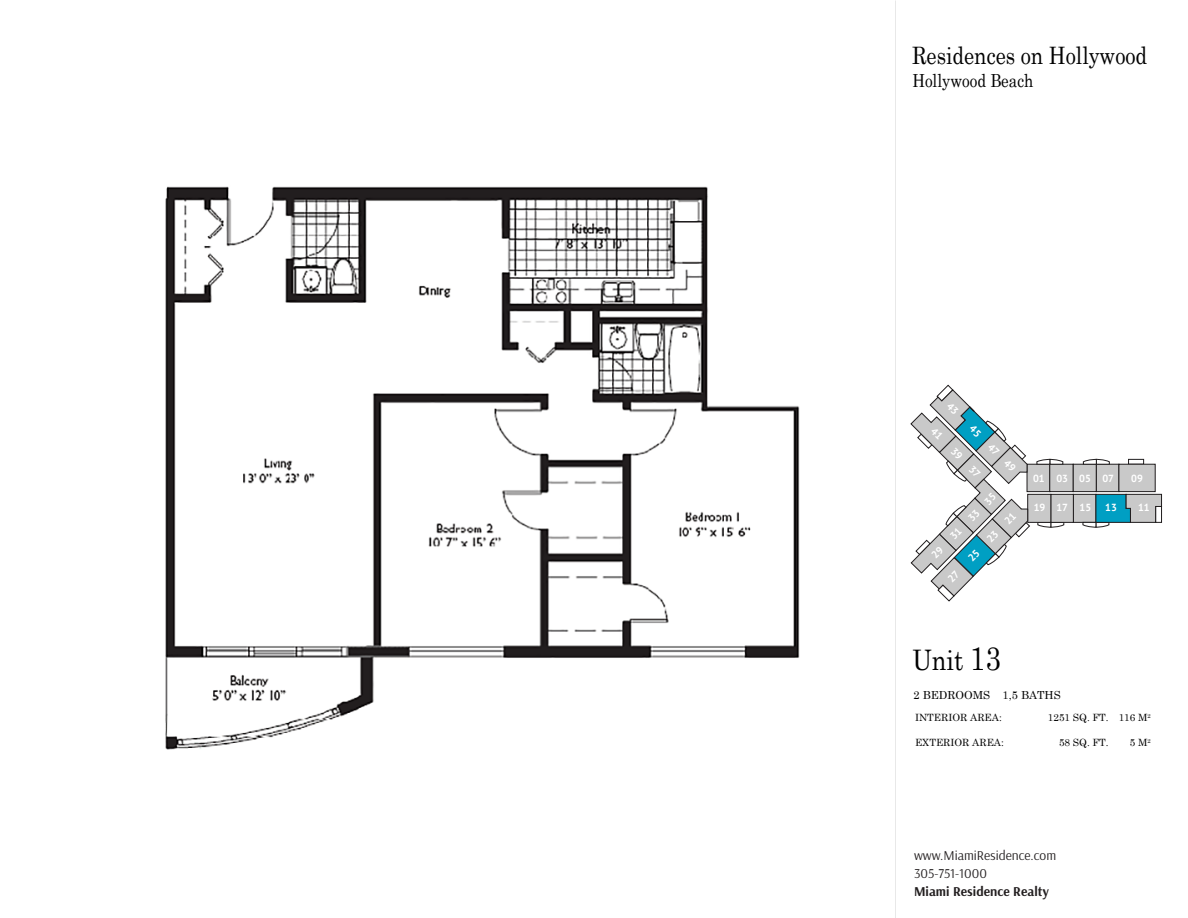
<style>
.page{position:relative;width:1188px;height:918px;background:#fff}
.page>*{position:absolute;margin:0;border:0;box-sizing:border-box;transform-origin:0 0}
.t1{font:28.35px "Century Schoolbook";color:#000;scale:.84 1}
.t2{font:24px "Century Schoolbook";color:#000;scale:.84 1}
.t3{font:18px "Century Schoolbook";color:#000;scale:.84 1}
.t4{font:13.5px/18px "Arsenal";color:#231f20}
.t5{font:700 13.5px "Arsenal";color:#231f20}
.t6{font:11.1px "Century Schoolbook";color:#000}
.t7{font:700 10.2px "PT Sans";letter-spacing:-.005em;color:#fff}
.t8{font:10.05px "Century Schoolbook";color:#000}
.s1{font-size:33px}
</style>
<div class="page">
<div style="left:1027px;top:464px;width:23px;height:28px;background:#c9c9c9;border:1px solid #201d1e"></div>
<div style="left:1050px;top:464px;width:23px;height:28px;background:#c9c9c9;border:1px solid #201d1e"></div>
<div style="left:1073px;top:464px;width:24px;height:28px;background:#c9c9c9;border:1px solid #201d1e"></div>
<div style="left:1096px;top:464px;width:23px;height:28px;background:#c9c9c9;border:1px solid #201d1e"></div>
<div style="left:1073px;top:494px;width:23px;height:29px;background:#c9c9c9;border:1px solid #201d1e"></div>
<svg style="left:1128px;top:459px;width:16px;height:5px"></svg>
<svg style="left:1083px;top:459px;width:27px;height:6px"></svg>
<svg style="left:1036px;top:459px;width:27px;height:6px"></svg>
<svg style="left:1037px;top:523px;width:27px;height:5px"></svg>
<div style="left:1051px;top:494px;width:23px;height:29px;background:#c9c9c9;border:1px solid #201d1e"></div>
<div style="left:1028px;top:494px;width:23px;height:29px;background:#c9c9c9;border:1px solid #201d1e"></div>
<div style="left:1119px;top:464px;width:36px;height:28px;background:#c9c9c9;border:1px solid #201d1e"></div>
<svg style="left:1082px;top:494px;width:80px;height:34px"></svg>
<img style="left:165px;top:186px;width:635px;height:564px">
<svg style="left:910px;top:385px;width:120px;height:216px"></svg>
<h2 class="t2" style="left:912px;top:35px;width:282px">Residences on Hollywood</h2>
<h3 class="t3" style="left:912px;top:65px;width:146px">Hollywood Beach</h3>
<p class="t7" style="left:965px;top:515px;width:36px;rotate:-45deg">33 35</p>
<p class="t7" style="left:1033px;top:472px;width:82px">01 03 05 07</p>
<p class="t7" style="left:1131px;top:472px;width:13px">09</p>
<p class="t7" style="left:1138px;top:501px;width:13px">11</p>
<p class="t7" style="left:1034px;top:501px;width:59px">19 17 15</p>
<p class="t7" style="left:1105px;top:501px;width:13px">13</p>
<h1 class="t1" style="left:912px;top:636px;width:107px">Unit <span class="s1">13</span></h1>
<p class="t6" style="left:914px;top:686px;width:149px">2 BEDROOMS 1,5 BATHS</p>
<p class="t8" style="left:915px;top:709px;width:88px">INTERIOR AREA:</p>
<p class="t8" style="left:1048px;top:709px;width:104px">1251 SQ. FT. 116 M<sup>2</sup></p>
<p class="t8" style="left:915px;top:734px;width:90px">EXTERIOR AREA:</p>
<p class="t8" style="left:1059px;top:734px;width:51px">58 SQ. FT.</p>
<p class="t8" style="left:1130px;top:734px;width:23px">5 M<sup>2</sup></p>
<h3 class="t4" style="left:914px;top:846px;width:144px">www.MiamiResidence.com<br>305-751-1000</h3>
<h3 class="t5" style="left:914px;top:882px;width:136px">Miami Residence Realty</h3>
</div>
